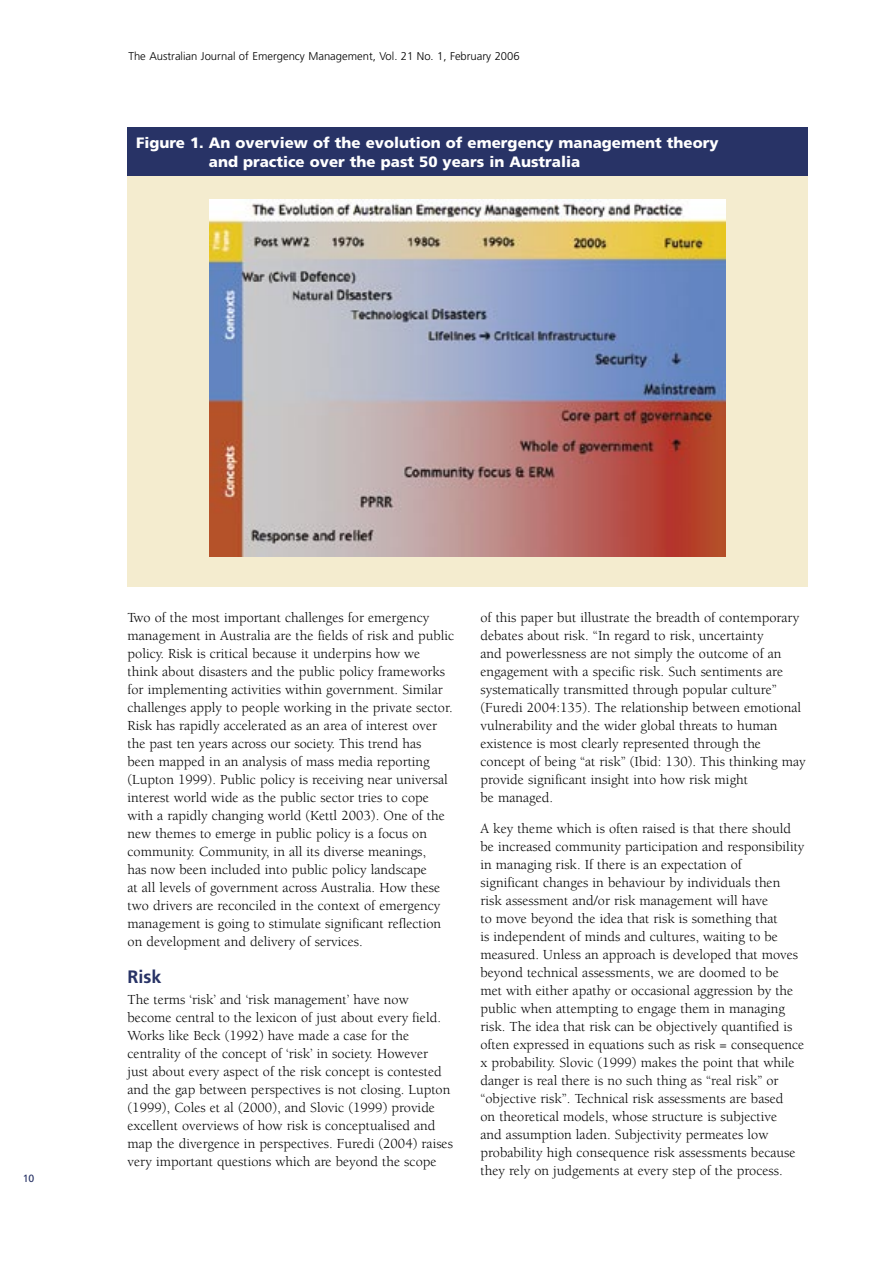
<style>
.page{position:relative;width:893px;height:1263px;background:#fff}
.page>*{position:absolute;margin:0;border:0;box-sizing:border-box;transform-origin:0 0}
.t1{font:700 18px "Frutiger";color:#283366}
.table_head{font:900 15px/19.5px "Frutiger";color:#fff}
.body{font:14.25px/18px "Berkeley";color:#000}
.Body_no{font:14.25px/18px "Berkeley";color:#000}
.t2{font:300 11.25px "Frutiger";color:#000}
.t3{font:10.5px "Frutiger";color:#283366}
</style>
<div class="page">
<div style="left:128px;top:128px;width:680px;height:48px;background:#283366"></div>
<div style="left:128px;top:176px;width:680px;height:411px;background:#f4eccf"></div>
<img style="left:210px;top:199px;width:516px;height:357px">
<p class="t2" style="left:128px;top:49px;width:393px">The Australian Journal of Emergency Management, Vol. 21 No. 1, February 2006</p>
<p class="table_head" style="left:209px;top:133px;width:511px;text-indent:-73px">Figure 1. An overview of the evolution of emergency management theory and practice over the past 50 years in Australia</p>
<p class="t3" style="left:23px;top:1172px;width:13px">10</p>
<p class="body" style="left:128px;top:609px;width:328px">Two of the most important challenges for emergency management in Australia are the fields of risk and public policy. Risk is critical because it underpins how we think about disasters and the public policy frameworks for implementing activities within government. Similar challenges apply to people working in the private sector.<br>Risk has rapidly accelerated as an area of interest over the past ten years across our society. This trend has<br>been mapped in an analysis of mass media reporting (Lupton 1999). Public policy is receiving near universal interest world wide as the public sector tries to cope with a rapidly changing world (Kettl 2003). One of the new themes to emerge in public policy is a focus on community. Community, in all its diverse meanings,<br>has now been included into public policy landscape<br>at all levels of government across Australia. How these two drivers are reconciled in the context of emergency management is going to stimulate significant reflection on development and delivery of services.</p>
<p class="t1" style="left:128px;top:966px;width:36px">Risk</p>
<p class="Body_no" style="left:128px;top:990px;width:327px">The terms ‘risk’ and ‘risk management’ have now become central to the lexicon of just about every field.<br>Works like Beck (1992) have made a case for the centrality of the concept of ‘risk’ in society. However<br>just about every aspect of the risk concept is contested and the gap between perspectives is not closing. Lupton (1999), Coles et al (2000), and Slovic (1999) provide excellent overviews of how risk is conceptualised and map the divergence in perspectives. Furedi (2004) raises very important questions which are beyond the scope</p>
<p class="Body_no" style="left:480px;top:609px;width:327px">of this paper but illustrate the breadth of contemporary debates about risk. “In regard to risk, uncertainty<br>and powerlessness are not simply the outcome of an engagement with a specific risk. Such sentiments are systematically transmitted through popular culture” (Furedi 2004:135). The relationship between emotional vulnerability and the wider global threats to human existence is most clearly represented through the concept of being “at risk” (Ibid: 130). This thinking may provide significant insight into how risk might<br>be managed.</p>
<p class="body" style="left:480px;top:820px;width:325px">A key theme which is often raised is that there should be increased community participation and responsibility in managing risk. If there is an expectation of<br>significant changes in behaviour by individuals then risk assessment and/or risk management will have<br>to move beyond the idea that risk is something that<br>is independent of minds and cultures, waiting to be measured. Unless an approach is developed that moves beyond technical assessments, we are doomed to be<br>met with either apathy or occasional aggression by the public when attempting to engage them in managing risk. The idea that risk can be objectively quantified is often expressed in equations such as risk = consequence x probability. Slovic (1999) makes the point that while danger is real there is no such thing as “real risk” or “objective risk”. Technical risk assessments are based<br>on theoretical models, whose structure is subjective<br>and assumption laden. Subjectivity permeates low probability high consequence risk assessments because they rely on judgements at every step of the process.</p>
</div>
